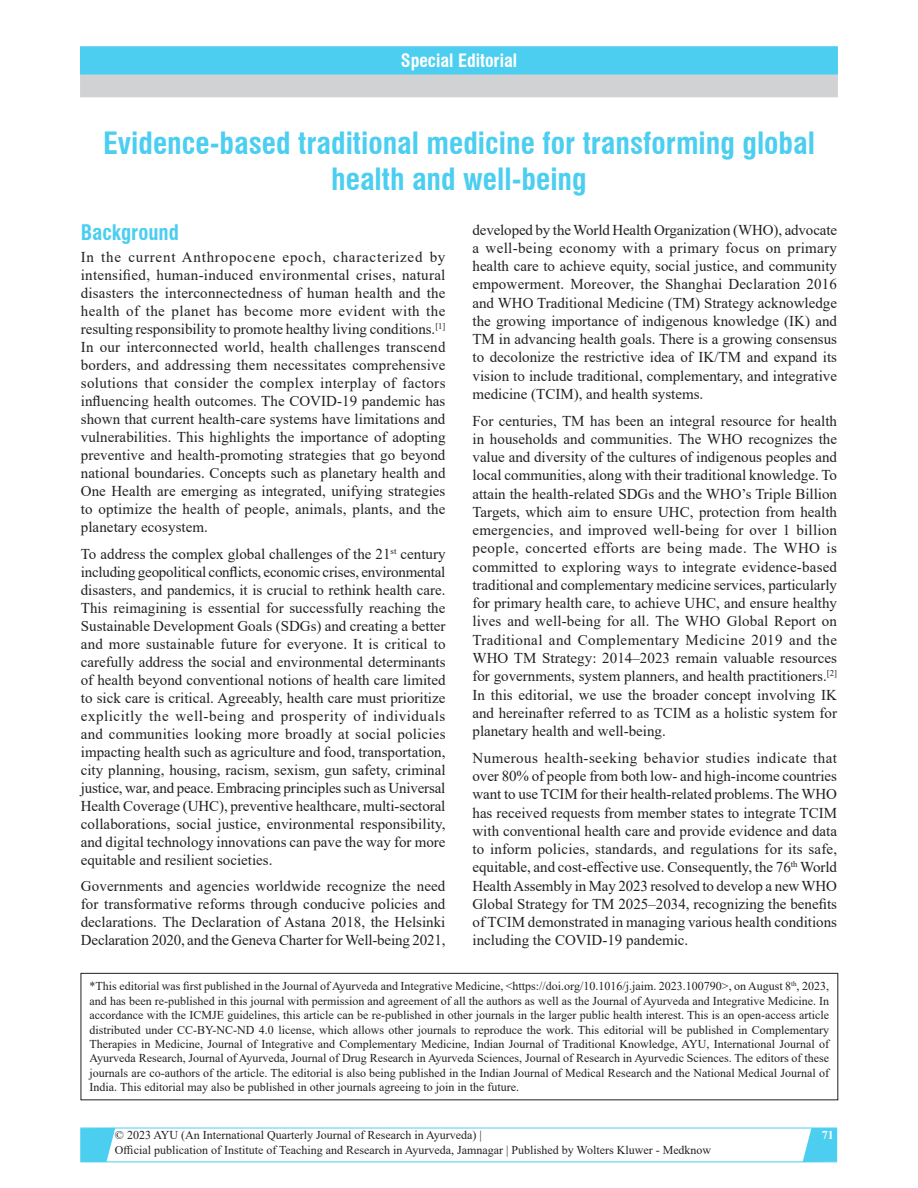
<style>
.page{position:relative;width:918px;height:1188px;background:#fff}
.page>*{position:absolute;margin:0;border:0;box-sizing:border-box;transform-origin:0 0}
.AT{font:700 condensed 30px/36px "Swiss 721 BT";color:#4bcef0;text-align:center}
.t1{font:700 condensed 21px "Swiss 721 BT";color:#4bcef0}
.AH{font:700 condensed 18px "Swiss 721 BT";color:#fff}
.TX{font:15px/18.3px "Times New Roman";color:#231f20;text-align:justify}
.TX-2{font:12px/14.4px "Times New Roman";color:#231f20}
.t2{font:700 12px "Times New Roman";color:#fff}
</style>
<div class="page">
<svg style="left:80px;top:1128px;width:758px;height:34px"></svg>
<div style="left:80px;top:46px;width:758px;height:51px;background:#d1d2d4"></div>
<div style="left:81px;top:47px;width:756px;height:27px;background:#4bcef0"></div>
<div style="left:80px;top:46px;width:758px;height:29px;border:2px solid #4bcef0"></div>
<div style="left:81px;top:973px;width:757px;height:127px;border:1px solid #231f20"></div>
<p class="AH" style="left:401px;top:50px;width:118px">Special Editorial</p>
<p class="AT" style="left:103px;top:125px;width:713px">Evidence‑based traditional medicine for transforming global health and well‑being</p>
<h1 class="t1" style="left:81px;top:220px;width:100px">Background</h1>
<p class="TX" style="left:81px;top:248px;width:366px">In the current Anthropocene epoch, characterized by intensified, human‑induced environmental crises, natural disasters the interconnectedness of human health and the health of the planet has become more evident with the resulting responsibility to promote healthy living conditions.<sup>[1] </sup>In our interconnected world, health challenges transcend borders, and addressing them necessitates comprehensive solutions that consider the complex interplay of factors influencing health outcomes. The COVID‑19 pandemic has shown that current health‑care systems have limitations and vulnerabilities. This highlights the importance of adopting preventive and health‑promoting strategies that go beyond national boundaries. Concepts such as planetary health and One Health are emerging as integrated, unifying strategies to optimize the health of people, animals, plants, and the planetary ecosystem.</p>
<p class="TX" style="left:81px;top:544px;width:366px">To address the complex global challenges of the 21<sup>st</sup> century including geopolitical conflicts, economic crises, environmental disasters, and pandemics, it is crucial to rethink health care.<br>This reimagining is essential for successfully reaching the Sustainable Development Goals (SDGs) and creating a better and more sustainable future for everyone. It is critical to carefully address the social and environmental determinants of health beyond conventional notions of health care limited to sick care is critical. Agreeably, health care must prioritize explicitly the well‑being and prosperity of individuals and communities looking more broadly at social policies impacting health such as agriculture and food, transportation, city planning, housing, racism, sexism, gun safety, criminal justice, war, and peace. Embracing principles such as Universal Health Coverage (UHC), preventive healthcare, multi‑sectoral collaborations, social justice, environmental responsibility, and digital technology innovations can pave the way for more equitable and resilient societies.</p>
<p class="TX" style="left:81px;top:877px;width:366px">Governments and agencies worldwide recognize the need for transformative reforms through conducive policies and declarations. The Declaration of Astana 2018, the Helsinki Declaration 2020, and the Geneva Charter for Well‑being 2021,</p>
<p class="TX" style="left:472px;top:220px;width:366px">developed by the World Health Organization (WHO), advocate a well‑being economy with a primary focus on primary health care to achieve equity, social justice, and community empowerment. Moreover, the Shanghai Declaration 2016 and WHO Traditional Medicine (TM) Strategy acknowledge the growing importance of indigenous knowledge (IK) and TM in advancing health goals. There is a growing consensus to decolonize the restrictive idea of IK/TM and expand its vision to include traditional, complementary, and integrative medicine (TCIM), and health systems.</p>
<p class="TX" style="left:472px;top:411px;width:366px">For centuries, TM has been an integral resource for health in households and communities. The WHO recognizes the value and diversity of the cultures of indigenous peoples and local communities, along with their traditional knowledge. To attain the health‑related SDGs and the WHO’s Triple Billion Targets, which aim to ensure UHC, protection from health emergencies, and improved well‑being for over 1 billion people, concerted efforts are being made. The WHO is committed to exploring ways to integrate evidence‑based traditional and complementary medicine services, particularly for primary health care, to achieve UHC, and ensure healthy lives and well‑being for all. The WHO Global Report on Traditional and Complementary Medicine 2019 and the WHO TM Strategy: 2014–2023 remain valuable resources for governments, system planners, and health practitioners.<sup>[2] </sup>In this editorial, we use the broader concept involving IK and hereinafter referred to as TCIM as a holistic system for planetary health and well‑being.</p>
<p class="TX" style="left:472px;top:748px;width:366px">Numerous health‑seeking behavior studies indicate that over 80% of people from both low‑ and high‑income countries want to use TCIM for their health‑related problems. The WHO has received requests from member states to integrate TCIM with conventional health care and provide evidence and data to inform policies, standards, and regulations for its safe, equitable, and cost‑effective use. Consequently, the 76<sup>th</sup> World HealthAssembly in May 2023 resolved to develop a new WHO Global Strategy for TM 2025–2034, recognizing the benefits of TCIM demonstrated in managing various health conditions including the COVID‑19 pandemic.</p>
<p class="TX-2" style="left:90px;top:979px;width:741px;text-align:justify">*This editorial was first published in the Journal of Ayurveda and Integrative Medicine, &lt;https://doi.org/10.1016/j.jaim. 2023.100790&gt;, on August 8<sup>th</sup>, 2023, and has been re‑published in this journal with permission and agreement of all the authors as well as the Journal of Ayurveda and Integrative Medicine. In accordance with the ICMJE guidelines, this article can be re‑published in other journals in the larger public health interest. This is an open‑access article distributed under CC‑BY‑NC‑ND 4.0 license, which allows other journals to reproduce the work. This editorial will be published in Complementary Therapies in Medicine, Journal of Integrative and Complementary Medicine, Indian Journal of Traditional Knowledge, AYU, International Journal of Ayurveda Research, Journal of Ayurveda, Journal of Drug Research in Ayurveda Sciences, Journal of Research in Ayurvedic Sciences. The editors of these journals are co‑authors of the article. The editorial is also being published in the Indian Journal of Medical Research and the National Medical Journal of India. This editorial may also be published in other journals agreeing to join in the future.</p>
<p class="TX-2" style="left:115px;top:1128px;width:598px">© 2023 AYU (An International Quarterly Journal of Research in Ayurveda) |<br>Official publication of Institute of Teaching and Research in Ayurveda, Jamnagar | Published by Wolters Kluwer - Medknow</p>
<p class="t2" style="left:822px;top:1127px;width:13px">71</p>
</div>
